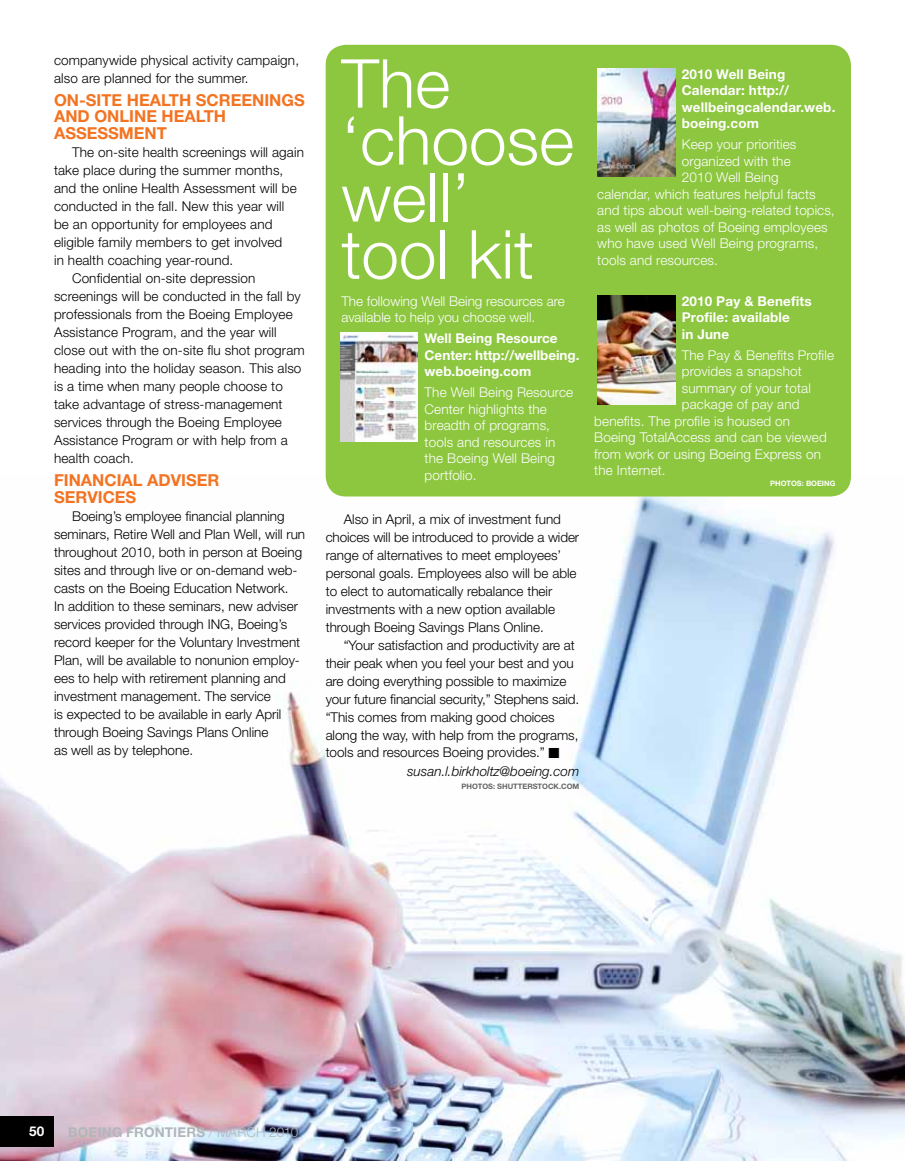
<style>
.page{position:relative;width:905px;height:1161px;background:#fff}
.page>*{position:absolute;margin:0;border:0;box-sizing:border-box;transform-origin:0 0}
.t1{font:300 67.5px/57px "Helvetica Neue";color:#fff}
.t2{font:700 16.5px "Helvetica Neue";color:#f37321}
.t3{font:300 13.5px/18px "Helvetica Neue";color:#000}
.t4{font:300 13.5px/16.5px "Helvetica Neue";letter-spacing:.01em;color:#fff}
.t5{font:700 13.5px/16.5px "Helvetica Neue";letter-spacing:.01em;color:#fff}
.t6{font:italic 300 13.5px "Helvetica Neue";color:#000}
.t7{font:700 13.5px "Helvetica Neue";letter-spacing:.015em;color:#b0b7bc}
.t8{font:700 7.5px "Helvetica Neue";color:#636466}
.t9{font:700 7.5px "Helvetica Neue";color:#fff}
.s1{font-weight:300}
</style>
<div class="page">
<img style="left:0;top:476px;width:904px;height:685px">
<div style="left:325px;top:45px;width:525px;height:452px;background:#8dc63f;border-radius:20px"></div>
<div style="left:0;top:1116px;width:54px;height:31px;background:#000"></div>
<img style="left:340px;top:332px;width:78px;height:110px">
<img style="left:597px;top:69px;width:78px;height:108px">
<img style="left:597px;top:296px;width:78px;height:109px">
<p class="t3" style="left:54px;top:51px;width:246px">companywide physical activity campaign, also are planned for the summer.</p>
<p class="t2" style="left:54px;top:90px;width:42px">On-site</p>
<p class="t2" style="left:127px;top:90px;width:12px">health</p>
<p class="t2" style="left:196px;top:90px;width:12px">screenings</p>
<p class="t2" style="left:54px;top:106px;width:13px">and</p>
<p class="t2" style="left:94px;top:106px;width:12px">online</p>
<p class="t2" style="left:162px;top:106px;width:24px">Health</p>
<p class="t2" style="left:54px;top:123px;width:24px">Assessment</p>
<p class="t3" style="left:72px;top:143px;width:233px">The on-site health screenings will again</p>
<p class="t3" style="left:54px;top:161px;width:231px">take place during the summer months,</p>
<p class="t3" style="left:54px;top:179px;width:244px">and the online Health Assessment will be</p>
<p class="t3" style="left:54px;top:197px;width:232px">conducted in the fall. New this year will</p>
<p class="t3" style="left:54px;top:215px;width:220px">be an opportunity for employees and</p>
<p class="t3" style="left:54px;top:233px;width:230px">eligible family members to get involved</p>
<p class="t3" style="left:54px;top:251px;width:181px">in health coaching year-round.</p>
<p class="t3" style="left:72px;top:269px;width:185px">Confidential on-site depression</p>
<p class="t3" style="left:54px;top:287px;width:248px">screenings will be conducted in the fall by</p>
<p class="t3" style="left:54px;top:305px;width:240px">professionals from the Boeing Employee</p>
<p class="t3" style="left:54px;top:323px;width:224px">Assistance Program, and the year will</p>
<p class="t3" style="left:54px;top:341px;width:252px">close out with the on-site flu shot program</p>
<p class="t3" style="left:54px;top:359px;width:249px">heading into the holiday season. This also</p>
<p class="t3" style="left:54px;top:377px;width:230px">is a time when many people choose to</p>
<p class="t3" style="left:54px;top:395px;width:230px">take advantage of stress-management</p>
<p class="t3" style="left:54px;top:413px;width:229px">services through the Boeing Employee</p>
<p class="t3" style="left:54px;top:431px;width:235px">Assistance Program or with help from a</p>
<p class="t3" style="left:54px;top:449px;width:81px">health coach.</p>
<p class="t2" style="left:54px;top:470px;width:21px">Financial</p>
<p class="t2" style="left:147px;top:470px;width:11px">advis</p>
<p class="t2" style="left:197px;top:470px;width:19px">Er</p>
<p class="t2" style="left:54px;top:487px;width:12px">services</p>
<p class="t3" style="left:54px;top:507px;width:253px;text-indent:18px">Boeing’s employee financial planning seminars, Retire Well and Plan Well, will run throughout 2010, both in person at Boeing sites and through live or on-demand web&shy;casts on the Boeing Education Network.<br>In addition to these seminars, new adviser services provided through ING, Boeing’s record keeper for the Voluntary Investment Plan, will be available to nonunion employ&shy;ees to help with retirement planning and investment management. The service<br>is expected to be available in early April through Boeing Savings Plans Online<br>as well as by telephone.</p>
<p class="t3" style="left:326px;top:509px;width:255px;text-indent:18px">Also in April, a mix of investment fund choices will be introduced to provide a wider range of alternatives to meet employees’ personal goals. Employees also will be able to elect to automatically rebalance their investments with a new option available through Boeing Savings Plans Online.</p>
<h1 class="t1" style="left:341px;top:54px;width:234px">The ‘choose well’ tool kit</h1>
<p class="t4" style="left:341px;top:293px;width:225px">The following Well Being resources are available to help you choose well.</p>
<p class="t5" style="left:424px;top:330px;width:156px">Well Being Resource<br>Center: http://wellbeing. web.boeing.com</p>
<p class="t4" style="left:424px;top:384px;width:150px">The Well Being Resource<br>Center highlights the breadth of programs, tools and resources in the Boeing Well Being portfolio.</p>
<p class="t3" style="left:343px;top:635px;width:233px">“Your satisfaction and productivity are at</p>
<p class="t3" style="left:326px;top:653px;width:249px">their peak when you feel your best and you</p>
<p class="t3" style="left:326px;top:671px;width:242px">are doing everything possible to maximize</p>
<p class="t3" style="left:326px;top:689px;width:255px">your future financial security,” Stephens said.</p>
<p class="t3" style="left:326px;top:707px;width:230px">“This comes from making good choices</p>
<p class="t3" style="left:326px;top:725px;width:254px">along the way, with help from the programs,</p>
<p class="t3" style="left:326px;top:743px;width:235px">tools and resources Boeing provides.” ■</p>
<p class="t6" style="left:407px;top:763px;width:174px">susan.l.birkholtz@boeing.com</p>
<p class="t8" style="left:461px;top:782px;width:47px">PHOTOS: Shutterstoc</p>
<p class="t8" style="left:553px;top:782px;width:15px">k.com</p>
<p class="t5" style="left:681px;top:65px;width:155px">2010 Well Being<br>Calendar: http:// wellbeingcalendar.web. boeing.com</p>
<p class="t4" style="left:681px;top:136px;width:116px">Keep your priorities</p>
<p class="t4" style="left:681px;top:152px;width:110px">organized with the</p>
<p class="t4" style="left:681px;top:169px;width:98px">2010 Well Being</p>
<p class="t4" style="left:597px;top:185px;width:220px">calendar, which features helpful facts</p>
<p class="t4" style="left:597px;top:202px;width:239px">and tips about well-being-related topics,</p>
<p class="t4" style="left:597px;top:218px;width:232px">as well as photos of Boeing employees</p>
<p class="t4" style="left:597px;top:235px;width:222px">who have used Well Being programs,</p>
<p class="t4" style="left:597px;top:251px;width:122px">tools and resources.</p>
<p class="t5" style="left:681px;top:293px;width:131px">2010 Pay &amp; Benefits<br>Profile: available<br>in June</p>
<p class="t4" style="left:681px;top:347px;width:154px">The Pay &amp; Benefits Profile</p>
<p class="t4" style="left:681px;top:363px;width:121px">provides a snapshot</p>
<p class="t4" style="left:681px;top:380px;width:130px">summary of your total</p>
<p class="t4" style="left:681px;top:396px;width:119px">package of pay and</p>
<p class="t4" style="left:594px;top:413px;width:197px">benefits. The profile is housed on</p>
<p class="t4" style="left:594px;top:429px;width:234px">Boeing TotalAccess and can be viewed</p>
<p class="t4" style="left:594px;top:446px;width:228px">from work or using Boeing Express on</p>
<p class="t4" style="left:594px;top:462px;width:73px">the Internet.</p>
<p class="t9" style="left:770px;top:479px;width:47px">PHOTOS: Boeing</p>
<p class="t5" style="left:29px;top:1123px;width:17px">50</p>
<p class="t7" style="left:68px;top:1123px;width:231px">BOEING FRONTIERS <span class="s1">/ MARCH 2010</span></p>
</div>
